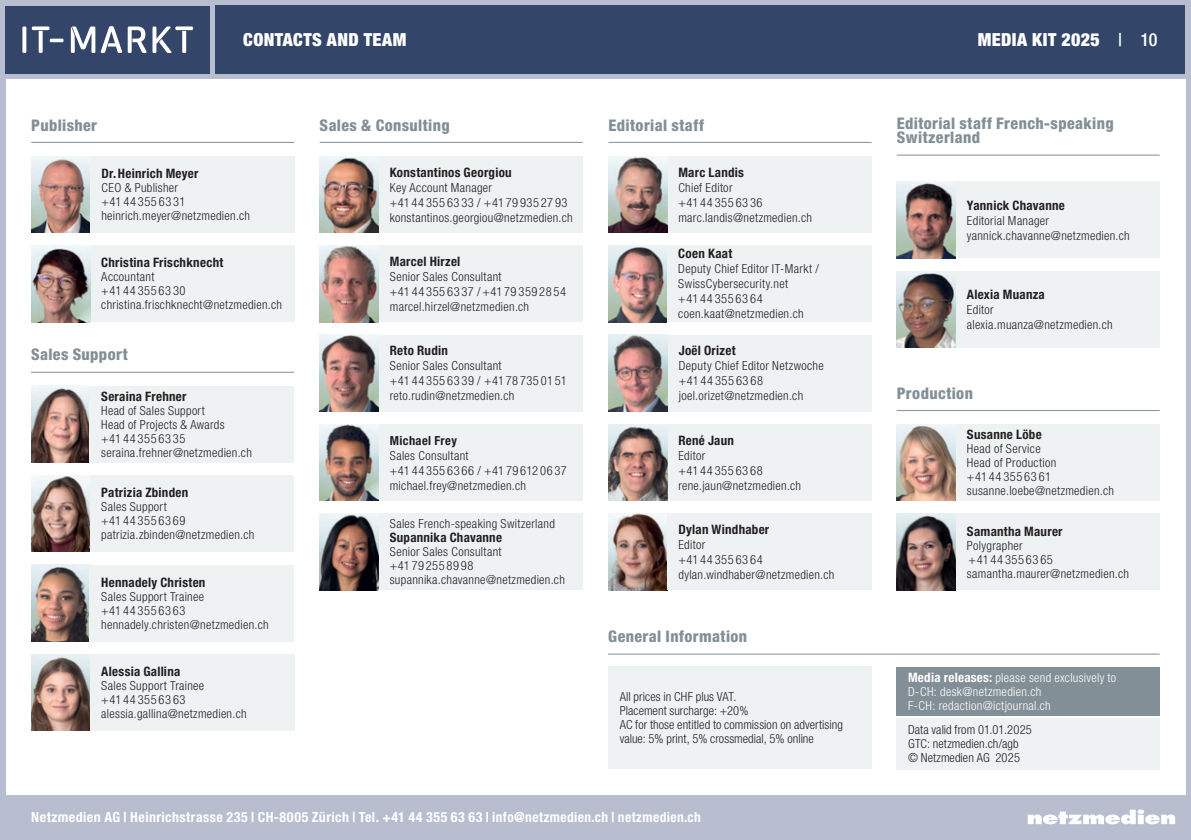
<style>
.page{position:relative;width:1191px;height:840px;background:#fff}
.page>*{position:absolute;margin:0;border:0;box-sizing:border-box;transform-origin:0 0}
.t1{font:900 condensed 18px "Helvetica Neue LT Std";letter-spacing:.02em;color:#fff}
.t2{font:800 condensed 16px/14px "Helvetica Neue LT Std";letter-spacing:.025em;color:#828f96}
.t3{font:700 condensed 14px "Helvetica Neue LT Std";letter-spacing:.03em;color:#fff}
.t4{font:700 condensed 13px "Helvetica Neue LT Std";letter-spacing:.02em;color:#231f20}
.t5{font:300 condensed 12.4px/15px "Helvetica Neue LT Std";letter-spacing:.025em;color:#231f20}
.t6{font:300 condensed 12.4px/14px "Helvetica Neue LT Std";letter-spacing:.005em;color:#231f20}
.t7{font:300 condensed 12.4px/14px "Helvetica Neue LT Std";letter-spacing:.025em;color:#fff}
.t8{font:700 condensed 12.4px "Helvetica Neue LT Std";letter-spacing:.03em;color:#231f20}
.s1{font-weight:500}
.s2{font-weight:700;font-size:13px}
</style>
<div class="page">
<div style="left:0;top:0;width:1191px;height:839px;background:#b8bed0"></div>
<div style="left:215px;top:6px;width:970px;height:68px;background:#334569"></div>
<div style="left:6px;top:79px;width:1179px;height:715px;background:#fff"></div>
<svg style="left:1027px;top:809px;width:148px;height:14px"></svg>
<div style="left:6px;top:6px;width:204px;height:68px;background:#334569"></div>
<svg style="left:22px;top:26px;width:4px;height:27px"></svg>
<hr style="left:50px;top:39px;width:14px;height:3px;background:#fff">
<svg style="left:32px;top:26px;width:18px;height:27px"></svg>
<svg style="left:128px;top:26px;width:65px;height:27px"></svg>
<svg style="left:71px;top:26px;width:51px;height:27px"></svg>
<div style="left:896px;top:666px;width:263px;height:49px;background:#828f96"></div>
<div style="left:896px;top:717px;width:263px;height:51px;background:#eff2f3"></div>
<hr style="left:608px;top:653px;width:551px;height:1px;background:#828f96">
<div style="left:608px;top:666px;width:263px;height:102px;background:#eff2f3"></div>
<hr style="left:320px;top:142px;width:262px;height:1px;background:#828f96">
<hr style="left:31px;top:142px;width:263px;height:1px;background:#828f96">
<hr style="left:608px;top:142px;width:263px;height:1px;background:#828f96">
<div style="left:90px;top:156px;width:204px;height:76px;background:#eff2f3"></div>
<div style="left:90px;top:245px;width:204px;height:77px;background:#eff2f3"></div>
<div style="left:90px;top:475px;width:204px;height:76px;background:#eff2f3"></div>
<div style="left:90px;top:653px;width:204px;height:77px;background:#eff2f3"></div>
<div style="left:378px;top:513px;width:204px;height:77px;background:#eff2f3"></div>
<hr style="left:896px;top:410px;width:263px;height:1px;background:#828f96">
<div style="left:955px;top:424px;width:204px;height:76px;background:#eff2f3"></div>
<div style="left:955px;top:513px;width:204px;height:77px;background:#eff2f3"></div>
<hr style="left:896px;top:154px;width:263px;height:1px;background:#828f96">
<div style="left:667px;top:334px;width:204px;height:77px;background:#eff2f3"></div>
<img style="left:608px;top:334px;width:59px;height:77px">
<div style="left:667px;top:424px;width:204px;height:76px;background:#eff2f3"></div>
<img style="left:608px;top:424px;width:59px;height:76px">
<div style="left:667px;top:156px;width:204px;height:76px;background:#eff2f3"></div>
<img style="left:608px;top:156px;width:59px;height:76px">
<div style="left:667px;top:245px;width:204px;height:77px;background:#eff2f3"></div>
<img style="left:608px;top:245px;width:59px;height:77px">
<div style="left:378px;top:156px;width:204px;height:76px;background:#eff2f3"></div>
<img style="left:319px;top:156px;width:59px;height:76px">
<img style="left:31px;top:386px;width:59px;height:76px">
<div style="left:90px;top:386px;width:204px;height:76px;background:#eff2f3"></div>
<img style="left:31px;top:475px;width:59px;height:76px">
<div style="left:378px;top:334px;width:204px;height:77px;background:#eff2f3"></div>
<img style="left:320px;top:334px;width:58px;height:77px">
<img style="left:31px;top:654px;width:59px;height:76px">
<img style="left:320px;top:513px;width:58px;height:77px">
<img style="left:896px;top:424px;width:59px;height:76px">
<img style="left:896px;top:513px;width:59px;height:77px">
<div style="left:955px;top:181px;width:204px;height:77px;background:#eff2f3"></div>
<img style="left:896px;top:181px;width:59px;height:77px">
<div style="left:378px;top:424px;width:204px;height:76px;background:#eff2f3"></div>
<img style="left:320px;top:424px;width:58px;height:76px">
<img style="left:31px;top:564px;width:59px;height:77px">
<div style="left:90px;top:564px;width:204px;height:77px;background:#eff2f3"></div>
<img style="left:31px;top:156px;width:59px;height:76px">
<img style="left:31px;top:245px;width:59px;height:77px">
<hr style="left:31px;top:371px;width:263px;height:1px;background:#828f96">
<div style="left:378px;top:245px;width:204px;height:77px;background:#eff2f3"></div>
<img style="left:320px;top:245px;width:58px;height:77px">
<img style="left:608px;top:513px;width:59px;height:77px">
<div style="left:667px;top:513px;width:204px;height:77px;background:#eff2f3"></div>
<div style="left:955px;top:271px;width:204px;height:76px;background:#eff2f3"></div>
<img style="left:896px;top:271px;width:59px;height:76px">
<h1 class="t1" style="left:243px;top:29px;width:165px">CONTACTS AND TEAM</h1>
<p class="t2" style="left:31px;top:117px;width:67px">Publisher</p>
<p class="t2" style="left:320px;top:117px;width:131px">Sales &amp; Consulting</p>
<p class="t2" style="left:608px;top:117px;width:97px">Editorial staff</p>
<p class="t4" style="left:101px;top:165px;width:98px">Dr.Heinrich Meyer</p>
<p class="t5" style="left:101px;top:180px;width:150px;line-height:14px">CEO &amp; Publisher +41443556331 heinrich.meyer@netzmedien.ch</p>
<p class="t4" style="left:101px;top:255px;width:123px">Christina Frischknecht</p>
<p class="t5" style="left:101px;top:270px;width:182px;line-height:14px">Accountant<br>+41443556330 christina.frischknecht@netzmedien.ch</p>
<p class="t4" style="left:390px;top:164px;width:123px">Konstantinos Georgiou</p>
<p class="t5" style="left:390px;top:179px;width:184px">Key Account Manager +41443556333 / +41799352793 konstantinos.georgiou@netzmedien.ch</p>
<p class="t4" style="left:678px;top:164px;width:67px">Marc Landis</p>
<p class="t5" style="left:678px;top:179px;width:135px">Chief Editor +41443556336 marc.landis@netzmedien.ch</p>
<p class="t4" style="left:678px;top:246px;width:55px">Coen Kaat</p>
<p class="t5" style="left:678px;top:261px;width:142px">Deputy Chief Editor IT-Markt /<br>SwissCybersecurity.net +41443556364 coen.kaat@netzmedien.ch</p>
<p class="t4" style="left:390px;top:253px;width:72px">Marcel Hirzel</p>
<p class="t5" style="left:390px;top:269px;width:178px">Senior Sales Consultant +41443556337 /+41793592854 marcel.hirzel@netzmedien.ch</p>
<p class="t2" style="left:31px;top:347px;width:98px">Sales Support</p>
<p class="t4" style="left:101px;top:388px;width:87px">Seraina Frehner</p>
<p class="t5" style="left:101px;top:403px;width:152px;line-height:14px">Head of Sales Support<br>Head of Projects &amp; Awards +41443556335 seraina.frehner@netzmedien.ch</p>
<p class="t4" style="left:101px;top:484px;width:89px">Patrizia Zbinden</p>
<p class="t5" style="left:101px;top:499px;width:155px;line-height:14px">Sales Support<br>+41443556369 patrizia.zbinden@netzmedien.ch</p>
<p class="t4" style="left:101px;top:574px;width:106px">Hennadely Christen</p>
<p class="t5" style="left:101px;top:589px;width:169px;line-height:14px">Sales Support Trainee +41443556363 hennadely.christen@netzmedien.ch</p>
<p class="t4" style="left:101px;top:663px;width:80px">Alessia Gallina</p>
<p class="t5" style="left:101px;top:678px;width:147px;line-height:14px">Sales Support Trainee +41443556363 alessia.gallina@netzmedien.ch</p>
<p class="t4" style="left:390px;top:342px;width:60px">Reto Rudin</p>
<p class="t5" style="left:390px;top:358px;width:179px">Senior Sales Consultant +41443556339 / +41787350151 reto.rudin@netzmedien.ch</p>
<p class="t8" style="left:390px;top:432px;width:69px">Michael Frey</p>
<p class="t5" style="left:390px;top:447px;width:178px">Sales Consultant<br>+41443556366 / +41796120637 michael.frey@netzmedien.ch</p>
<p class="t5" style="left:390px;top:516px;width:166px">Sales French-speaking Switzerland</p>
<p class="t4" style="left:390px;top:529px;width:114px">Supannika Chavanne</p>
<p class="t5" style="left:390px;top:544px;width:177px;line-height:14px">Senior Sales Consultant +41792558998 supannika.chavanne@netzmedien.ch</p>
<p class="t4" style="left:678px;top:342px;width:58px">Joël Orizet</p>
<p class="t5" style="left:678px;top:358px;width:146px">Deputy Chief Editor Netzwoche +41443556368 joel.orizet@netzmedien.ch</p>
<p class="t4" style="left:678px;top:432px;width:57px">René Jaun</p>
<p class="t5" style="left:678px;top:447px;width:124px">Editor<br>+41443556368 rene.jaun@netzmedien.ch</p>
<p class="t4" style="left:678px;top:521px;width:92px">Dylan Windhaber</p>
<p class="t5" style="left:678px;top:537px;width:158px">Editor<br>+41443556364 dylan.windhaber@netzmedien.ch</p>
<p class="t2" style="left:608px;top:628px;width:140px">General Information</p>
<p class="t6" style="left:619px;top:689px;width:225px">All prices in CHF plus VAT.<br>Placement surcharge: +20%<br>AC for those entitled to commission on advertising value: 5% print, 5% crossmedial, 5% online</p>
<p class="t3" style="left:31px;top:808px;width:671px">Netzmedien AG | Heinrichstrasse 235 | CH-8005 Zürich | Tel. +41 44 355 63 63 | info@netzmedien.ch | netzmedien.ch</p>
<h1 class="t1" style="left:978px;top:29px;width:181px">MEDIA KIT 2025 <span class="s1">| 10</span></h1>
<p class="t2" style="left:896px;top:116px;width:218px">Editorial staff French-speaking<br>Switzerland</p>
<p class="t4" style="left:967px;top:197px;width:99px">Yannick Chavanne</p>
<p class="t5" style="left:967px;top:212px;width:164px">Editorial Manager yannick.chavanne@netzmedien.ch</p>
<p class="t4" style="left:967px;top:286px;width:79px">Alexia Muanza</p>
<p class="t5" style="left:967px;top:302px;width:147px">Editor alexia.muanza@netzmedien.ch</p>
<p class="t2" style="left:896px;top:385px;width:78px">Production</p>
<p class="t4" style="left:967px;top:426px;width:76px">Susanne Löbe</p>
<p class="t5" style="left:967px;top:441px;width:148px;line-height:14px">Head of Service<br>Head of Production +41443556361 susanne.loebe@netzmedien.ch</p>
<p class="t4" style="left:967px;top:522px;width:97px">Samantha Maurer</p>
<p class="t5" style="left:967px;top:538px;width:164px;line-height:14px">Polygrapher<br>+41443556365 samantha.maurer@netzmedien.ch</p>
<p class="t7" style="left:908px;top:670px;width:210px"><span class="s2">Media releases:</span> please send exclusively to<br>D-CH: desk@netzmedien.ch<br>F-CH: redaction@ictjournal.ch</p>
<p class="t6" style="left:908px;top:722px;width:125px">Data valid from 01.01.2025<br>GTC: netzmedien.ch/agb<br>© Netzmedien AG 2025</p>
</div>
